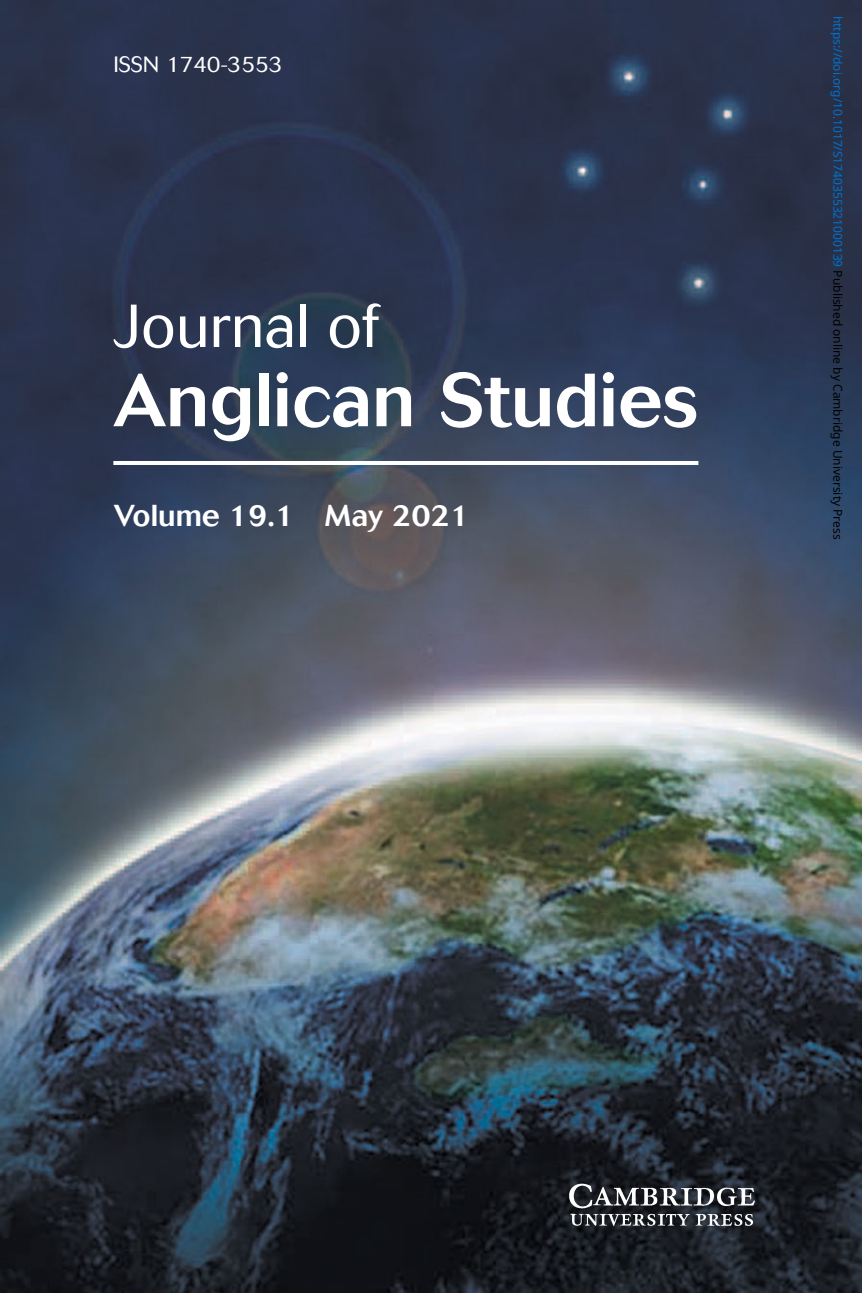
<style>
.page{position:relative;width:862px;height:1293px;background:#fff}
.page>*{position:absolute;margin:0;border:0;box-sizing:border-box;transform-origin:0 0}
.t1{font:500 74.4px "Cosmos";color:#fff}
.t2{font:300 60px "Cosmos";color:#fff}
.t3{font:500 30px "Cosmos";color:#fff}
.t4{font:300 22px "Cosmos";color:#fff}
.t5{font:12px "Noto Sans";color:#0172cf}
.s1{color:#000}
</style>
<div class="page">
<img style="left:0;top:0;width:862px;height:1293px">
<img style="left:569px;top:1183px;width:185px;height:42px">
<hr style="left:113px;top:461px;width:585px;height:4px;background:#fff">
<h3 class="t4" style="left:113px;top:51px;width:171px">ISSN 1740-3553</h3>
<h2 class="t2" style="left:113px;top:292px;width:266px">Journal of</h2>
<h1 class="t1" style="left:113px;top:357px;width:586px">Anglican Studies</h1>
<h3 class="t3" style="left:114px;top:498px;width:357px">Volume 19.1 May 2021</h3>
<p class="t5" style="left:846px;top:16px;width:525px;rotate:90deg">https://doi.org/10.1017/S1740355321000139 <span class="s1">Published online by Cambridge University Press</span></p>
</div>
